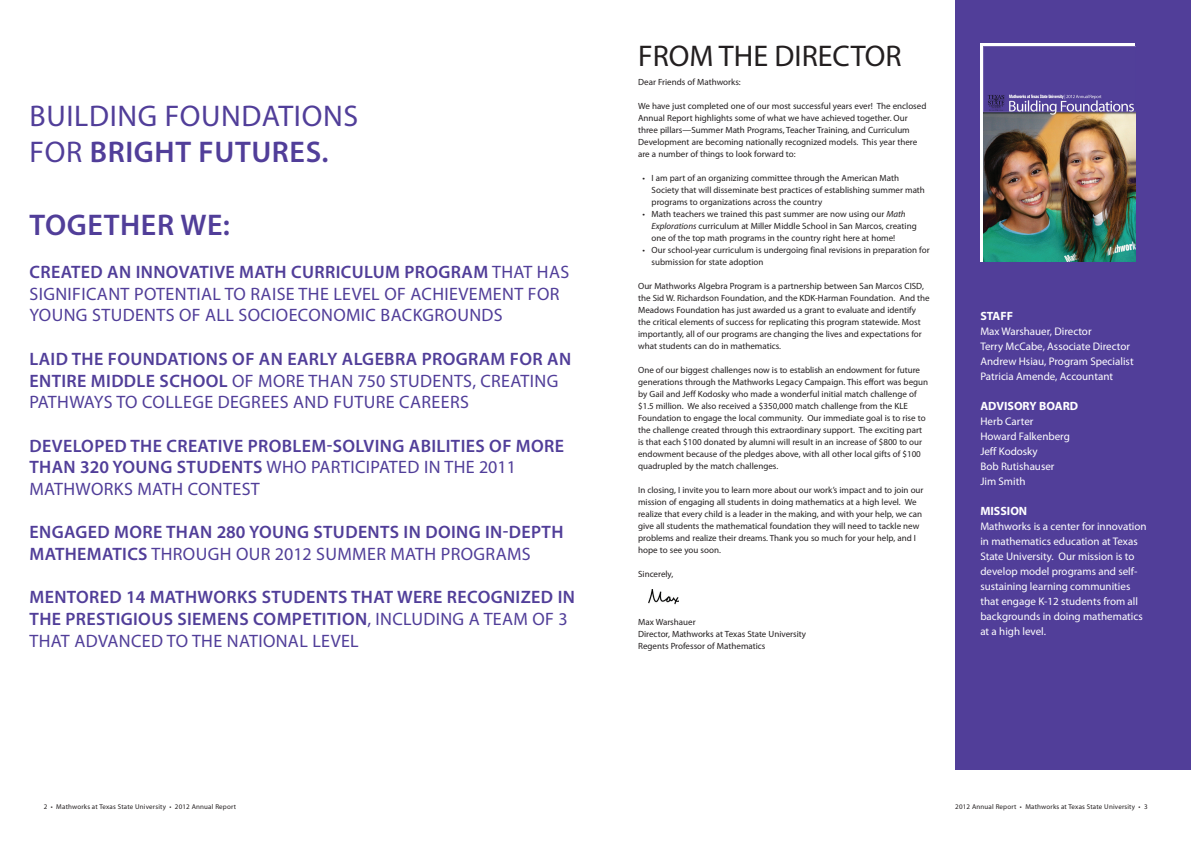
<style>
.page{position:relative;width:1191px;height:842px;background:#fff}
.page>*{position:absolute;margin:0;border:0;box-sizing:border-box;transform-origin:0 0}
.t1{font:600 30px "Myriad Pro";letter-spacing:.02em;color:#513e99}
.t2{font:30px "Myriad Pro";color:#513e99}
.t3{font:30px "Myriad Pro";color:#231f20}
.t4{font:600 18px/21.7px "Myriad Pro";letter-spacing:.02em;color:#513e99}
.t5{font:18px "Myriad Pro";letter-spacing:.02em;color:#513e99}
.t6{font:700 12px "Myriad Pro";color:#fff}
.t7{font:11px/15px "Myriad Pro";color:#fff}
.t8{font:9px/12px "Myriad Pro";color:#231f20}
.t9{font:7px "Myriad Pro";letter-spacing:.025em;color:#231f20}
.s1{font-weight:400}
.s2{font-weight:600}
.s3{font-style:italic}
</style>
<div class="page">
<div style="left:955px;top:0;width:236px;height:770px;background:#513e99"></div>
<div style="left:980px;top:43px;width:155px;height:218px;background:#fff"></div>
<img style="left:983px;top:46px;width:152px;height:215px">
<img style="left:649px;top:589px;width:29px;height:16px">
<h1 class="t2" style="left:30px;top:98px;width:15px">buildi</h1>
<h1 class="t2" style="left:117px;top:98px;width:66px">ng fou</h1>
<h1 class="t2" style="left:221px;top:98px;width:37px">ndatio</h1>
<h1 class="t2" style="left:323px;top:98px;width:34px">ns</h1>
<h1 class="t2" style="left:30px;top:134px;width:18px">for</h1>
<h1 class="t1" style="left:90px;top:133px;width:240px">BRIGHT FUTURES.</h1>
<h1 class="t1" style="left:30px;top:205px;width:202px">TOGETHER WE:</h1>
<h2 class="t4" style="left:30px;top:261px;width:474px">CREATED AN INNOVATIVE MATH CURRICULUM PROGRAM <span class="s1">that</span></h2>
<h2 class="t5" style="left:537px;top:261px;width:12px">has</h2>
<h2 class="t5" style="left:30px;top:283px;width:47px">significa</h2>
<h2 class="t5" style="left:108px;top:283px;width:37px">nt pote</h2>
<h2 class="t5" style="left:175px;top:283px;width:22px">ntial</h2>
<h2 class="t5" style="left:225px;top:283px;width:36px">to raise</h2>
<h2 class="t5" style="left:299px;top:283px;width:11px">the</h2>
<h2 class="t5" style="left:333px;top:283px;width:88px">levelof achie</h2>
<h2 class="t5" style="left:458px;top:283px;width:22px">veme</h2>
<h2 class="t5" style="left:502px;top:283px;width:37px">nt for</h2>
<h2 class="t5" style="left:30px;top:304px;width:74px">young stude</h2>
<h2 class="t5" style="left:144px;top:304px;width:72px">ntsof all</h2>
<h2 class="t5" style="left:238px;top:304px;width:12px">socioeco</h2>
<h2 class="t5" style="left:321px;top:304px;width:24px">nomic</h2>
<h2 class="t5" style="left:380px;top:304px;width:12px">backgrou</h2>
<h2 class="t5" style="left:469px;top:304px;width:23px">nds</h2>
<h2 class="t4" style="left:30px;top:347px;width:11px">LAID</h2>
<h2 class="t4" style="left:30px;top:347px;width:543px;text-indent:42px">THE FOUNDATIONS OF AN EARLY ALGEBRA PROGRAM FOR AN<br>ENTIRE MIDDLE SCHOOL <span class="s1">of more</span></h2>
<h2 class="t5" style="left:309px;top:369px;width:93px">than 750 stude</h2>
<h2 class="t5" style="left:442px;top:369px;width:49px">nts, creati</h2>
<h2 class="t5" style="left:534px;top:369px;width:24px">ng</h2>
<h2 class="t5" style="left:29px;top:391px;width:12px">pathwa</h2>
<h2 class="t5" style="left:94px;top:391px;width:60px">ysto college</h2>
<h2 class="t5" style="left:218px;top:391px;width:11px">degrees</h2>
<h2 class="t5" style="left:293px;top:391px;width:52px">and future</h2>
<h2 class="t5" style="left:399px;top:391px;width:11px">careers</h2>
<h2 class="t4" style="left:29px;top:434px;width:12px">DEVELOPED</h2>
<h2 class="t4" style="left:130px;top:434px;width:12px">THE</h2>
<h2 class="t4" style="left:166px;top:434px;width:22px">CREATIVE</h2>
<h2 class="t4" style="left:248px;top:434px;width:12px">PROBLEM</h2>
<h2 class="t4" style="left:327px;top:434px;width:18px">-SOLVING</h2>
<h2 class="t4" style="left:409px;top:434px;width:157px">ABILITIES OF MORE</h2>
<h2 class="t4" style="left:29px;top:456px;width:96px">THAN 320 YOUNG</h2>
<h2 class="t5" style="left:177px;top:456px;width:144px"><span class="s2">STUDENTS</span> WHO participate</h2>
<h2 class="t5" style="left:407px;top:456px;width:48px">D in the</h2>
<h2 class="t5" style="left:479px;top:456px;width:38px">2011</h2>
<h2 class="t5" style="left:29px;top:478px;width:27px">Mathworks</h2>
<h2 class="t5" style="left:137px;top:478px;width:26px">Math</h2>
<h2 class="t5" style="left:188px;top:478px;width:74px">CONTEST</h2>
<h2 class="t4" style="left:29px;top:521px;width:13px">ENGAGED</h2>
<h2 class="t4" style="left:114px;top:521px;width:13px">MORE</h2>
<h2 class="t4" style="left:166px;top:521px;width:399px">THAN 280 YOUNG STUDENTS IN DOING IN-DEPTH</h2>
<h2 class="t4" style="left:30px;top:543px;width:135px">MATHEMATICS <span class="s1">through</span></h2>
<h2 class="t5" style="left:236px;top:543px;width:13px">our</h2>
<h2 class="t5" style="left:275px;top:543px;width:54px">2012 summer</h2>
<h2 class="t5" style="left:390px;top:543px;width:12px">math</h2>
<h2 class="t5" style="left:441px;top:543px;width:12px">programs</h2>
<h2 class="t4" style="left:30px;top:586px;width:13px">MENTORED</h2>
<h2 class="t4" style="left:126px;top:586px;width:237px">14 MATHWORKS STUDENTS THAT</h2>
<h2 class="t4" style="left:397px;top:586px;width:13px">WERE</h2>
<h2 class="t4" style="left:30px;top:586px;width:547px;text-indent:417px">RECOGNIZED IN<br>THE PRESTIGIOUS SIEMENS COMPETITION<span class="s1">, including a team of 3 that</span></h2>
<h2 class="t5" style="left:74px;top:630px;width:68px">advanced</h2>
<h2 class="t5" style="left:167px;top:630px;width:36px">to the</h2>
<h2 class="t5" style="left:227px;top:630px;width:23px">natio</h2>
<h2 class="t5" style="left:276px;top:630px;width:75px">nal level</h2>
<h1 class="t3" style="left:638px;top:37px;width:265px">FROM THE DIRECTOR</h1>
<p class="t8" style="left:638px;top:76px;width:104px">Dear Friends of Mathworks:</p>
<p class="t8" style="left:638px;top:100px;width:290px">We have just completed one of our most successful years ever! The enclosed Annual Report highlights some of what we have achieved together. Our three pillars—Summer Math Programs, Teacher Training, and Curriculum Development are becoming nationally recognized models. This year there are a number of things to look forward to:</p>
<p class="t8" style="left:651px;top:172px;width:275px;text-indent:-9px">• I am part of an organizing committee through the American Math<br>Society that will disseminate best practices of establishing summer math programs to organizations across the country</p>
<p class="t8" style="left:651px;top:208px;width:266px;text-indent:-9px">• Math teachers we trained this past summer are now using our <span class="s3">Math<br>Explorations</span> curriculum at Miller Middle School in San Marcos, creating one of the top math programs in the country right here at home!</p>
<p class="t8" style="left:651px;top:244px;width:279px;text-indent:-9px">• Our school-year curriculum is undergoing final revisions in preparation for submission for state adoption</p>
<p class="t8" style="left:638px;top:280px;width:293px">Our Mathworks Algebra Program is a partnership between San Marcos CISD, the Sid W. Richardson Foundation, and the KDK-Harman Foundation. And the Meadows Foundation has just awarded us a grant to evaluate and identify the critical elements of success for replicating this program statewide. Most importantly, all of our programs are changing the lives and expectations for what students can do in mathematics.</p>
<p class="t8" style="left:638px;top:364px;width:291px">One of our biggest challenges now is to establish an endowment for future generations through the Mathworks Legacy Campaign. This effort was begun by Gail and Jeff Kodosky who made a wonderful initial match challenge of $1.5 million. We also received a $350,000 match challenge from the KLE Foundation to engage the local community. Our immediate goal is to rise to the challenge created through this extraordinary support. The exciting part is that each $100 donated by alumni will result in an increase of $800 to our endowment because of the pledges above, with all other local gifts of $100 quadrupled by the match challenges.</p>
<p class="t8" style="left:638px;top:484px;width:287px">In closing, I invite you to learn more about our work’s impact and to join our mission of engaging all students in doing mathematics at a high level. We realize that every child is a leader in the making, and with your help, we can give all students the mathematical foundation they will need to tackle new problems and realize their dreams. Thank you so much for your help, and I hope to see you soon.</p>
<p class="t8" style="left:638px;top:568px;width:37px">Sincerely,</p>
<p class="t8" style="left:638px;top:616px;width:169px">Max Warshauer<br>Director, Mathworks at Texas State University<br>Regents Professor of Mathematics</p>
<h3 class="t6" style="left:980px;top:308px;width:34px">STAFF</h3>
<p class="t7" style="left:980px;top:323px;width:155px">Max Warshauer, Director<br>Terry McCabe, Associate Director<br>Andrew Hsiau, Program Specialist<br>Patricia Amende, Accountant</p>
<h3 class="t6" style="left:980px;top:398px;width:99px">ADVISORY BOARD</h3>
<p class="t7" style="left:980px;top:413px;width:91px">Herb Carter<br>Howard Falkenberg<br>Jeff Kodosky<br>Bob Rutishauser<br>Jim Smith</p>
<h3 class="t6" style="left:980px;top:503px;width:48px">MISSION</h3>
<p class="t7" style="left:980px;top:518px;width:168px">Mathworks is a center for innovation in mathematics education at Texas<br>State University. Our mission is to develop model programs and self&shy;sustaining learning communities that engage K-12 students from all backgrounds in doing mathematics at a high level.</p>
<p class="t9" style="left:44px;top:803px;width:194px">2 • Mathworks at Texas State University • 2012 Annual Report</p>
<p class="t9" style="left:955px;top:803px;width:194px">2012 Annual Report • Mathworks at Texas State University • 3</p>
</div>
